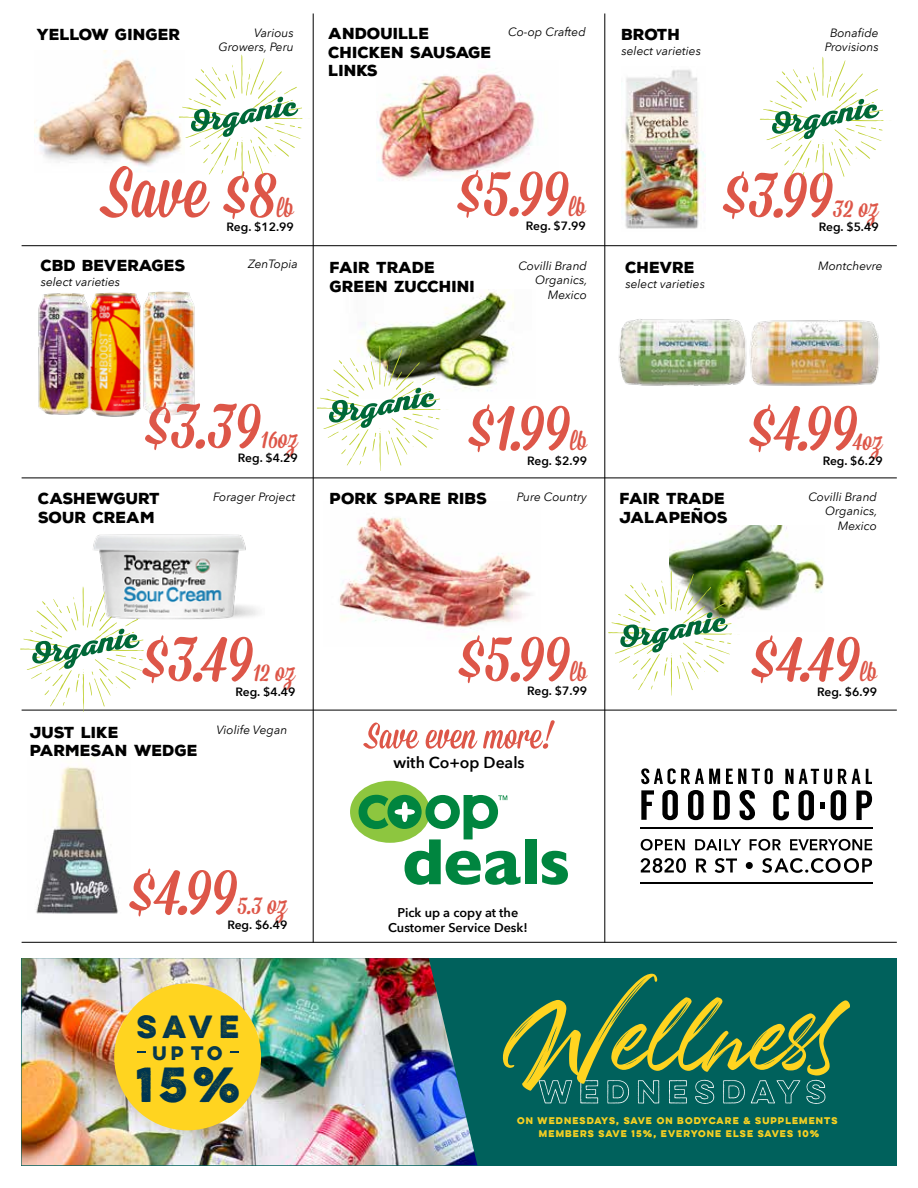
<style>
.page{position:relative;width:918px;height:1188px;background:#fff}
.page>*{position:absolute;margin:0;border:0;box-sizing:border-box;transform-origin:0 0}
.t1{font:72px "Mission Script";color:#dd5648}
.t2{font:700 44.1px "Lulo One";color:#00364f}
.t3{font:700 28.8px "Lulo One";color:#00364f}
.t4{font:27px "Mission Script";color:#dd5648}
.t5{font:700 17.55px "Lulo One";color:#00364f}
.t6{font:600 15.9px "Avenir Next LT Pro";color:#000}
.t7{font:900 15.45px/18.6px "Nexa Rust Sans";color:#000}
.t8{font:600 12.6px/15.1px "Avenir Next LT Pro";color:#000;text-align:center}
.t9{font:italic 12px/14.4px "Avenir Next LT Pro";color:#000;text-align:right}
.t10{font:600 12px "Avenir Next LT Pro";color:#000}
.t11{font:700 8.7px/12.9px "Lulo One";letter-spacing:-.1em;color:#ffd420;text-align:center}
</style>
<div class="page">
<hr style="left:313px;top:14px;width:1px;height:929px;background:#000">
<hr style="left:605px;top:14px;width:1px;height:929px;background:#000">
<hr style="left:22px;top:942px;width:875px;height:1px;background:#000">
<hr style="left:22px;top:710px;width:875px;height:1px;background:#000">
<hr style="left:22px;top:478px;width:875px;height:1px;background:#000">
<hr style="left:22px;top:245px;width:875px;height:1px;background:#000">
<img style="left:339px;top:516px;width:192px;height:122px">
<img style="left:92px;top:292px;width:49px;height:125px">
<img style="left:38px;top:293px;width:54px;height:122px">
<img style="left:143px;top:291px;width:52px;height:124px">
<img style="left:36px;top:758px;width:83px;height:156px">
<img style="left:377px;top:74px;width:161px;height:107px">
<img style="left:669px;top:525px;width:155px;height:86px">
<svg style="left:608px;top:570px;width:132px;height:126px"></svg>
<svg style="left:760px;top:57px;width:124px;height:125px"></svg>
<img style="left:358px;top:289px;width:156px;height:102px">
<img style="left:35px;top:51px;width:144px;height:116px">
<svg style="left:20px;top:599px;width:132px;height:113px"></svg>
<img style="left:72px;top:534px;width:186px;height:90px">
<img style="left:622px;top:69px;width:83px;height:160px">
<img style="left:756px;top:320px;width:124px;height:66px">
<img style="left:618px;top:319px;width:138px;height:67px">
<svg style="left:317px;top:346px;width:131px;height:125px"></svg>
<svg style="left:179px;top:55px;width:124px;height:125px"></svg>
<svg style="left:641px;top:858px;width:45px;height:15px"></svg>
<svg style="left:696px;top:859px;width:11px;height:14px"></svg>
<svg style="left:715px;top:858px;width:22px;height:15px"></svg>
<svg style="left:746px;top:862px;width:7px;height:7px"></svg>
<svg style="left:762px;top:858px;width:110px;height:15px"></svg>
<hr style="left:640px;top:827px;width:233px;height:2px;background:#000">
<hr style="left:640px;top:882px;width:233px;height:2px;background:#000">
<svg style="left:641px;top:839px;width:44px;height:12px"></svg>
<svg style="left:695px;top:839px;width:46px;height:11px"></svg>
<svg style="left:750px;top:839px;width:31px;height:12px"></svg>
<svg style="left:790px;top:839px;width:82px;height:12px"></svg>
<svg style="left:773px;top:790px;width:16px;height:30px"></svg>
<svg style="left:798px;top:790px;width:16px;height:30px"></svg>
<svg style="left:831px;top:790px;width:15px;height:30px"></svg>
<svg style="left:856px;top:791px;width:16px;height:29px"></svg>
<svg style="left:820px;top:802px;width:5px;height:7px"></svg>
<svg style="left:641px;top:790px;width:13px;height:30px"></svg>
<svg style="left:662px;top:790px;width:16px;height:30px"></svg>
<svg style="left:688px;top:790px;width:16px;height:30px"></svg>
<svg style="left:714px;top:790px;width:16px;height:30px"></svg>
<svg style="left:740px;top:790px;width:15px;height:30px"></svg>
<svg style="left:641px;top:768px;width:79px;height:16px"></svg>
<svg style="left:726px;top:769px;width:20px;height:15px"></svg>
<svg style="left:752px;top:768px;width:21px;height:16px"></svg>
<svg style="left:785px;top:769px;width:47px;height:15px"></svg>
<svg style="left:838px;top:769px;width:34px;height:15px"></svg>
<svg style="left:363px;top:720px;width:192px;height:29px"></svg>
<div style="left:525px;top:839px;width:12px;height:45px;background:#00853f"></div>
<svg style="left:542px;top:851px;width:26px;height:34px"></svg>
<div style="left:350px;top:781px;width:80px;height:62px;background:#8dc63f;border-radius:50%"></div>
<svg style="left:359px;top:795px;width:162px;height:90px"></svg>
<div style="left:22px;top:958px;width:875px;height:207px;background:#00615c"></div>
<img style="left:22px;top:958px;width:455px;height:207px">
<div style="left:114px;top:983px;width:147px;height:147px;background:#ffd420;border-radius:50%"></div>
<svg style="left:503px;top:974px;width:347px;height:130px"></svg>
<p class="t7" style="left:37px;top:26px;width:145px">YELLOW GINGER</p>
<p class="t9" style="left:219px;top:26px;width:77px">Various<br>Growers, Peru</p>
<p class="t7" style="left:329px;top:24px;width:165px">ANDOUILLE<br>CHICKEN SAUSAGE<br>LINKS</p>
<p class="t9" style="left:508px;top:24px;width:79px">Co-op Crafted</p>
<p class="t7" style="left:622px;top:26px;width:60px">BROTH</p>
<p class="t9" style="left:825px;top:26px;width:56px;text-align:center">Bonafide<br>Provisions</p>
<p class="t9" style="left:622px;top:44px;width:81px">select varieties</p>
<h1 class="t1" style="left:104px;top:149px;width:174px">Save $8</h1>
<h3 class="t4" style="left:277px;top:192px;width:18px">lb</h3>
<p class="t10" style="left:227px;top:220px;width:69px">Reg. $12.99</p>
<h1 class="t1" style="left:457px;top:148px;width:113px">$5.99</h1>
<h3 class="t4" style="left:569px;top:190px;width:18px">lb</h3>
<p class="t10" style="left:526px;top:219px;width:62px">Reg. $7.99</p>
<h1 class="t1" style="left:723px;top:149px;width:112px">$3.99</h1>
<h3 class="t4" style="left:833px;top:192px;width:47px">32 oz</h3>
<p class="t10" style="left:819px;top:220px;width:62px">Reg. $5.49</p>
<p class="t7" style="left:41px;top:257px;width:146px">CBD BEVERAGES</p>
<p class="t9" style="left:41px;top:274px;width:81px">select varieties</p>
<p class="t9" style="left:248px;top:257px;width:51px">ZenTopia</p>
<p class="t7" style="left:330px;top:259px;width:147px">FAIR TRADE<br>GREEN ZUCCHINI</p>
<p class="t9" style="left:518px;top:259px;width:71px">Covilli Brand<br>Organics,<br>Mexico</p>
<p class="t7" style="left:626px;top:259px;width:71px">CHEVRE</p>
<p class="t9" style="left:626px;top:276px;width:81px">select varieties</p>
<p class="t9" style="left:818px;top:259px;width:66px">Montchevre</p>
<h1 class="t1" style="left:145px;top:380px;width:118px">$3.39</h1>
<h3 class="t4" style="left:261px;top:423px;width:38px">16oz</h3>
<p class="t10" style="left:238px;top:451px;width:62px">Reg. $4.29</p>
<h1 class="t1" style="left:468px;top:382px;width:104px">$1.99</h1>
<h3 class="t4" style="left:570px;top:425px;width:18px">lb</h3>
<p class="t10" style="left:527px;top:453px;width:62px">Reg. $2.99</p>
<h1 class="t1" style="left:749px;top:382px;width:110px">$4.99</h1>
<h3 class="t4" style="left:853px;top:425px;width:31px">4oz</h3>
<p class="t10" style="left:823px;top:453px;width:62px">Reg. $6.29</p>
<p class="t7" style="left:38px;top:490px;width:124px">CASHEWGURT<br>SOUR CREAM</p>
<p class="t9" style="left:213px;top:490px;width:84px">Forager Project</p>
<p class="t7" style="left:330px;top:490px;width:159px">PORK SPARE RIBS</p>
<p class="t9" style="left:517px;top:490px;width:72px">Pure Country</p>
<p class="t7" style="left:620px;top:490px;width:109px">FAIR TRADE<br>JALAPEÑOS</p>
<p class="t9" style="left:808px;top:490px;width:71px">Covilli Brand<br>Organics,<br>Mexico</p>
<h1 class="t1" style="left:142px;top:613px;width:113px">$3.49</h1>
<h3 class="t4" style="left:253px;top:656px;width:44px">12 oz</h3>
<p class="t10" style="left:235px;top:684px;width:62px">Reg. $4.49</p>
<p class="t7" style="left:30px;top:723px;width:169px">JUST LIKE<br>PARMESAN WEDGE</p>
<p class="t9" style="left:216px;top:723px;width:72px">Violife Vegan</p>
<h1 class="t1" style="left:129px;top:846px;width:110px">$4.99</h1>
<h3 class="t4" style="left:237px;top:889px;width:52px">5.3 oz</h3>
<p class="t10" style="left:227px;top:917px;width:62px">Reg. $6.49</p>
<h3 class="t3" style="left:137px;top:1004px;width:110px">SAVE</h3>
<h2 class="t2" style="left:136px;top:1051px;width:116px">15%</h2>
<h3 class="t5" style="left:153px;top:1039px;width:75px">UP TO</h3>
<h1 class="t1" style="left:458px;top:613px;width:113px">$5.99</h1>
<h3 class="t4" style="left:570px;top:656px;width:18px">lb</h3>
<p class="t10" style="left:527px;top:684px;width:62px">Reg. $7.99</p>
<h3 class="t6" style="left:393px;top:753px;width:133px">with Co+op Deals</h3>
<p class="t8" style="left:388px;top:905px;width:141px">Pick up a copy at the<br>Customer Service Desk!</p>
<h1 class="t1" style="left:751px;top:613px;width:111px">$4.49</h1>
<h3 class="t4" style="left:860px;top:656px;width:18px">lb</h3>
<p class="t10" style="left:817px;top:684px;width:62px">Reg. $6.99</p>
<p class="t11" style="left:517px;top:1114px;width:324px">ON WEDNESDAYS, SAVE ON BODYCARE &amp; SUPPLEMENTS<br>MEMBERS SAVE 15%, EVERYONE ELSE SAVES 10%</p>
</div>
